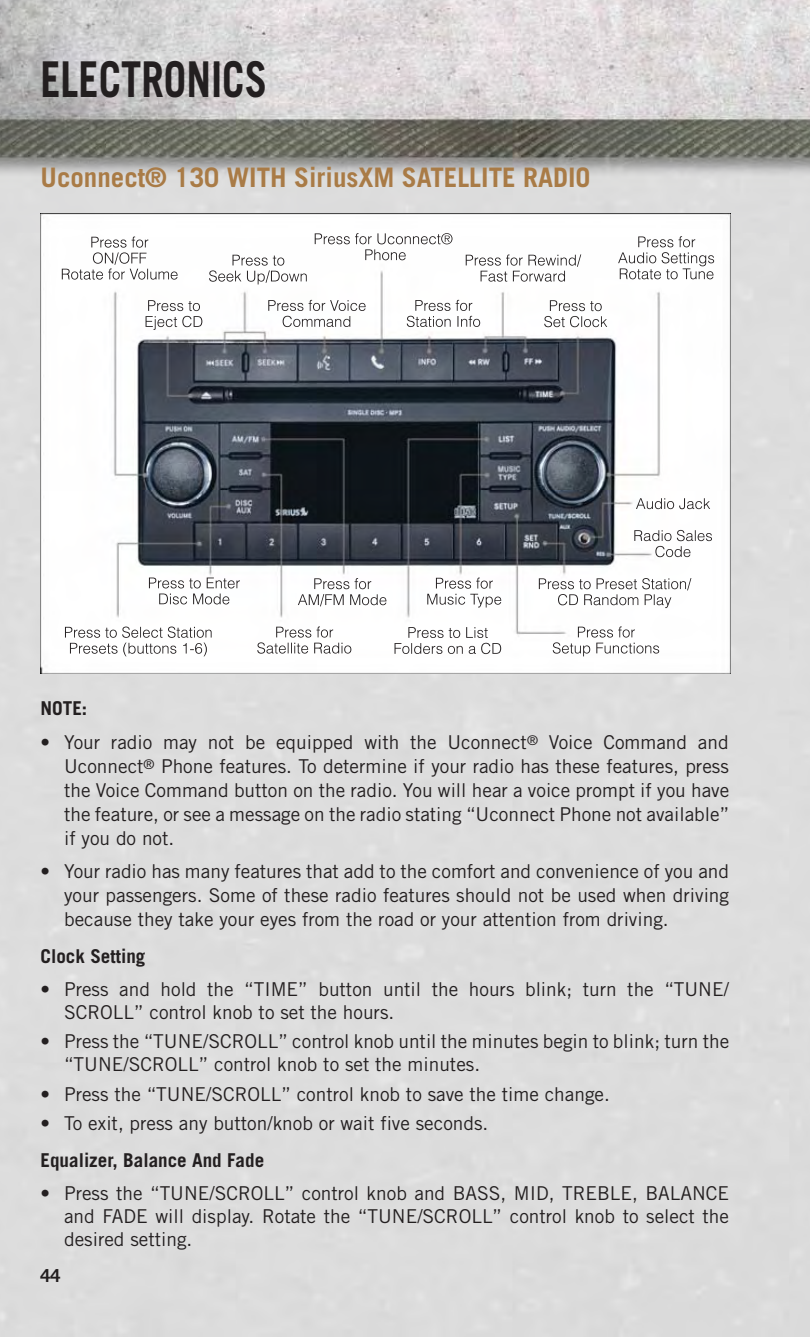
<style>
.page{position:relative;width:810px;height:1337px;background:#fff}
.page>*{position:absolute;margin:0;border:0;box-sizing:border-box;transform-origin:0 0}
.t1{font:700 49.5px "Trade Gothic LT Std";color:#231f20;scale:.82 1}
.t2{font:700 27px "Trade Gothic LT Std";color:#a97b46}
.t3{font:19.12px/24.1px "Trade Gothic LT Std";color:#231f20;text-align:justify}
.t4{font:700 19.12px "Trade Gothic LT Std";color:#231f20}
.t5{font:700 18px "Trade Gothic LT Std";color:#231f20}
</style>
<div class="page">
<img style="left:0;top:0;width:810px;height:1336px">
<img style="left:41px;top:213px;width:690px;height:460px">
<img style="left:636px;top:498px;width:74px;height:11px">
<img style="left:553px;top:626px;width:82px;height:30px">
<img style="left:395px;top:627px;width:93px;height:27px">
<img style="left:257px;top:626px;width:76px;height:27px">
<img style="left:65px;top:626px;width:123px;height:12px">
<img style="left:70px;top:642px;width:117px;height:14px">
<img style="left:539px;top:578px;width:123px;height:11px">
<img style="left:558px;top:594px;width:113px;height:14px">
<img style="left:427px;top:577px;width:74px;height:30px">
<img style="left:298px;top:578px;width:88px;height:28px">
<img style="left:149px;top:577px;width:91px;height:27px">
<img style="left:544px;top:300px;width:63px;height:27px">
<img style="left:407px;top:300px;width:65px;height:27px">
<img style="left:268px;top:300px;width:98px;height:27px">
<img style="left:146px;top:300px;width:56px;height:30px">
<img style="left:638px;top:236px;width:57px;height:11px">
<img style="left:618px;top:252px;width:96px;height:14px">
<img style="left:620px;top:268px;width:94px;height:11px">
<img style="left:466px;top:254px;width:115px;height:28px">
<img style="left:315px;top:233px;width:126px;height:11px">
<img style="left:634px;top:530px;width:78px;height:27px">
<img style="left:209px;top:255px;width:79px;height:29px">
<img style="left:62px;top:236px;width:86px;height:44px">
<h1 class="t1" style="left:40px;top:61px;width:278px">ELECTRONICS</h1>
<h2 class="t2" style="left:41px;top:167px;width:552px">Uconnect® 130 WITH SiriusXM SATELLITE RADIO</h2>
<p class="t4" style="left:41px;top:701px;width:48px">NOTE:</p>
<p class="t3" style="left:64px;top:731px;width:667px;text-indent:-24px">• Your radio may not be equipped with the Uconnect<sup>®</sup> Voice Command and Uconnect<sup>®</sup> Phone features. To determine if your radio has these features, press the Voice Command button on the radio. You will hear a voice prompt if you have the feature, or see a message on the radio stating “Uconnect Phone not available” if you do not.</p>
<p class="t3" style="left:64px;top:860px;width:667px;text-indent:-24px">• Your radio has many features that add to the comfort and convenience of you and your passengers. Some of these radio features should not be used when driving because they take your eyes from the road or your attention from driving.</p>
<p class="t4" style="left:41px;top:948px;width:106px">Clock Setting</p>
<p class="t3" style="left:64px;top:979px;width:666px;line-height:22.9px;text-indent:-24px">• Press and hold the “TIME” button until the hours blink; turn the “TUNE/<br>SCROLL” control knob to set the hours.</p>
<p class="t3" style="left:64px;top:1031px;width:667px;line-height:22.9px;text-indent:-24px">• Press the “TUNE/SCROLL” control knob until the minutes begin to blink; turn the “TUNE/SCROLL” control knob to set the minutes.</p>
<p class="t3" style="left:41px;top:1083px;width:571px">• Press the “TUNE/SCROLL” control knob to save the time change.</p>
<p class="t3" style="left:41px;top:1113px;width:449px">• To exit, press any button/knob or wait five seconds.</p>
<p class="t4" style="left:41px;top:1153px;width:225px">Equalizer, Balance And Fade</p>
<p class="t3" style="left:64px;top:1183px;width:667px;line-height:22.9px;text-indent:-24px">• Press the “TUNE/SCROLL” control knob and BASS, MID, TREBLE, BALANCE and FADE will display. Rotate the “TUNE/SCROLL” control knob to select the desired setting.</p>
<p class="t5" style="left:40px;top:1269px;width:21px">44</p>
</div>
